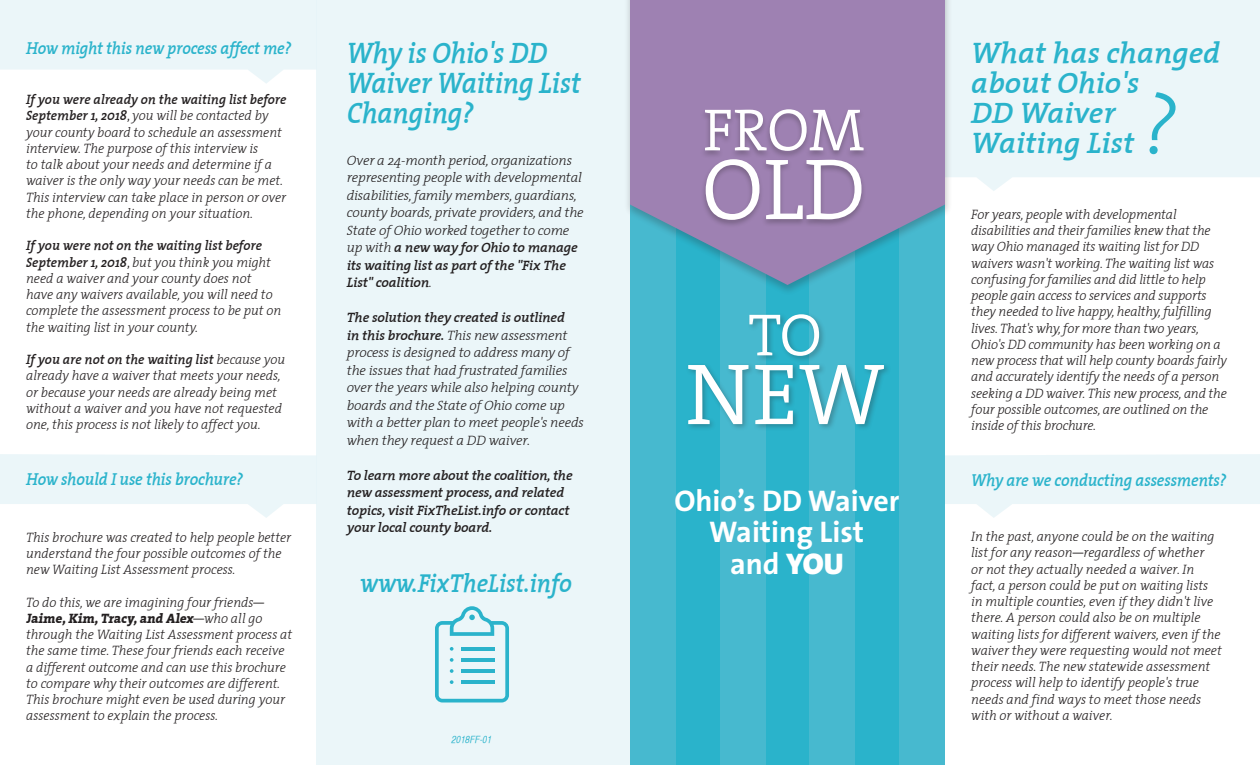
<style>
.page{position:relative;width:1260px;height:765px;background:#fff}
.page>*{position:absolute;margin:0;border:0;box-sizing:border-box;transform-origin:0 0}
.t1{font:300 87.5px "The Serif Plain";color:#fff}
.t2{font:italic 300 87px "The Serif";color:#2ab3cb}
.t3{font:300 60px "The Serif Plain";letter-spacing:-.01em;color:#fff}
.t4{font:italic 600 30px/30px "The Serif";letter-spacing:-.01em;color:#2ab3cb}
.t5{font:italic 600 30px/30px "The Serif";letter-spacing:-.01em;color:#2ab3cb;scale:.9 1}
.t6{font:700 30px "The Sans";color:#fff}
.t7{font:italic 600 26.25px "The Serif";letter-spacing:-.01em;color:#2ab3cb;scale:.9 1}
.t8{font:italic 600 17.5px "The Serif";letter-spacing:-.01em;color:#2ab3cb;scale:.9 1}
.t9{font:italic 300 13.75px/16.2px "The Serif";letter-spacing:-.01em;color:#231f20;scale:.95 1}
.t10{font:italic 300 13.75px/17.5px "The Serif";letter-spacing:-.01em;color:#231f20}
.t11{font:italic 600 13.75px/17.5px "The Serif";letter-spacing:-.01em;color:#231f20}
.t12{font:10px "Helvetica CY Oblique";color:#2ab3cb}
.s1{font-weight:600}
.s2{font-family:"The Serif Plain";font-style:normal}
.s3{font-family:"Helvetica CY Plain";font-weight:400;font-style:normal}
.s4{font-family:"The Serif Plain";font-weight:800;font-style:normal}
.s5{font-weight:900}
</style>
<div class="page">
<div style="left:316px;top:0;width:314px;height:765px;background:#ebf6f9"></div>
<svg style="left:0;top:454px;width:316px;height:64px"></svg>
<div style="left:953px;top:0;width:307px;height:191px;background:#ebf6f9"></div>
<svg style="left:945px;top:454px;width:315px;height:64px"></svg>
<svg style="left:0;top:0;width:316px;height:83px"></svg>
<div style="left:676px;top:295px;width:223px;height:470px;background:#2ab3cb"></div>
<div style="left:630px;top:196px;width:46px;height:569px;background:#47b9cf"></div>
<div style="left:720px;top:196px;width:46px;height:569px;background:#47b9cf"></div>
<div style="left:809px;top:196px;width:46px;height:569px;background:#47b9cf"></div>
<div style="left:899px;top:196px;width:46px;height:569px;background:#47b9cf"></div>
<div style="left:624px;top:0;width:329px;height:295px;background:#231f20;opacity:.25"></div>
<svg style="left:630px;top:0;width:315px;height:285px;background:#8c89b6"></svg>
<div style="left:700px;top:108px;width:169px;height:120px;background:#231f20;opacity:.3"></div>
<div style="left:686px;top:312px;width:205px;height:119px;background:#231f20;opacity:.3"></div>
<svg style="left:435px;top:606px;width:74px;height:97px"></svg>
<p class="t8" style="left:26px;top:34px;width:296px">How might this new process affect me?</p>
<p class="t9" style="left:26px;top:91px;width:276px"><span class="s1">If you were already on the waiting list before September 1, 2018</span><span class="s2">,</span> you will be contacted by your county board to schedule an assessment interview. The purpose of this interview is<br>to talk about your needs and determine if a waiver is the only way your needs can be met.<br>This interview can take place in person or over the phone, depending on your situation.</p>
<p class="t9" style="left:26px;top:237px;width:270px"><span class="s1">If you were not on the waiting list before September 1, 2018</span><span class="s2">,</span> but you think you might need a waiver and your county does not have any waivers available, you will need to complete the assessment process to be put on the waiting list in your county.</p>
<p class="t9" style="left:26px;top:351px;width:274px"><span class="s1">If you are not on the waiting list</span> because you already have a waiver that meets your needs, or because your needs are already being met without a waiver and you have not requested one, this process is not likely to affect you.</p>
<p class="t8" style="left:26px;top:465px;width:243px">How should I use this brochure?</p>
<p class="t9" style="left:26px;top:528px;width:281px">This brochure was created to help people better understand the four possible outcomes of the new Waiting List Assessment process.</p>
<p class="t9" style="left:26px;top:593px;width:282px">To do this, we are imagining four friends<span class="s3">— </span><span class="s4">Jaime,Kim,Tracy,and Alex</span><span class="s3">—</span> w h o a l l g o through the Waiting List Assessment process at the same time. These four friends each receive a different outcome and can use this brochure to compare why their outcomes are different.<br>This brochure might even be used during your assessment to explain the process.</p>
<p class="t5" style="left:347px;top:37px;width:224px">Why is Ohio's DD</p>
<p class="t5" style="left:347px;top:67px;width:261px">Waiver Waiting List<br>Changing?</p>
<p class="t10" style="left:347px;top:151px;width:227px">Over a 24-month period, organizations</p>
<p class="t10" style="left:347px;top:168px;width:238px">representing people with developmental disabilities, family members, guardians, county boards, private providers, and the State of Ohio worked together to come up with <span class="s1">a new way for Ohio to manage its waiting list as part of the "Fix The List" coalition</span>.</p>
<p class="t10" style="left:347px;top:308px;width:239px"><span class="s1">The solution they created is outlined<br>in this brochure.</span> This new assessment process is designed to address many of the issues that had frustrated families over the years while also helping county boards and the State of Ohio come up with a better plan to meet people's needs when they request a DD waiver.</p>
<p class="t11" style="left:347px;top:466px;width:227px">To learn more about the coalition, the new assessment process, and related topics, visit FixTheList.info or contact your local county board.</p>
<p class="t7" style="left:360px;top:561px;width:237px">www.FixTheList.info</p>
<p class="t12" style="left:452px;top:734px;width:42px">2018FF-01</p>
<p class="t3" style="left:703px;top:80px;width:163px">FROM</p>
<p class="t1" style="left:702px;top:117px;width:166px">OLD</p>
<p class="t3" style="left:748px;top:285px;width:75px">TO</p>
<p class="t1" style="left:686px;top:322px;width:200px">NEW</p>
<p class="t6" style="left:674px;top:476px;width:227px">Ohio’s DD Waiver</p>
<p class="t6" style="left:709px;top:507px;width:156px">Waiting List</p>
<p class="t6" style="left:730px;top:538px;width:115px">and <span class="s5">YOU</span></p>
<p class="t4" style="left:971px;top:37px;width:251px">What has changed about Ohio's<br>DD Waiver<br>Waiting List</p>
<p class="t2" style="left:1142px;top:52px;width:37px">?</p>
<p class="t9" style="left:971px;top:206px;width:271px">For years, people with developmental disabilities and their families knew that the way Ohio managed its waiting list for DD waivers wasn't working. The waiting list was confusing for families and did little to help people gain access to services and supports they needed to live happy, healthy, fulfilling lives. That's why, for more than two years, Ohio's DD community has been working on a new process that will help county boards fairly and accurately identify the needs of a person seeking a DD waiver. This new process, and the four possible outcomes, are outlined on the inside of this brochure.</p>
<p class="t8" style="left:971px;top:465px;width:285px">Why are we conducting assessments?</p>
<p class="t9" style="left:971px;top:528px;width:265px">In the past, anyone could be on the waiting list for any reason<span class="s3">—</span>regardless of whether<br>or not they actually needed a waiver. In fact, a person could be put on waiting lists in multiple counties, even if they didn't live there. A person could also be on multiple waiting lists for different waivers, even if the waiver they were requesting would not meet their needs. The new statewide assessment process will help to identify people's true needs and find ways to meet those needs with or without a waiver.</p>
</div>
